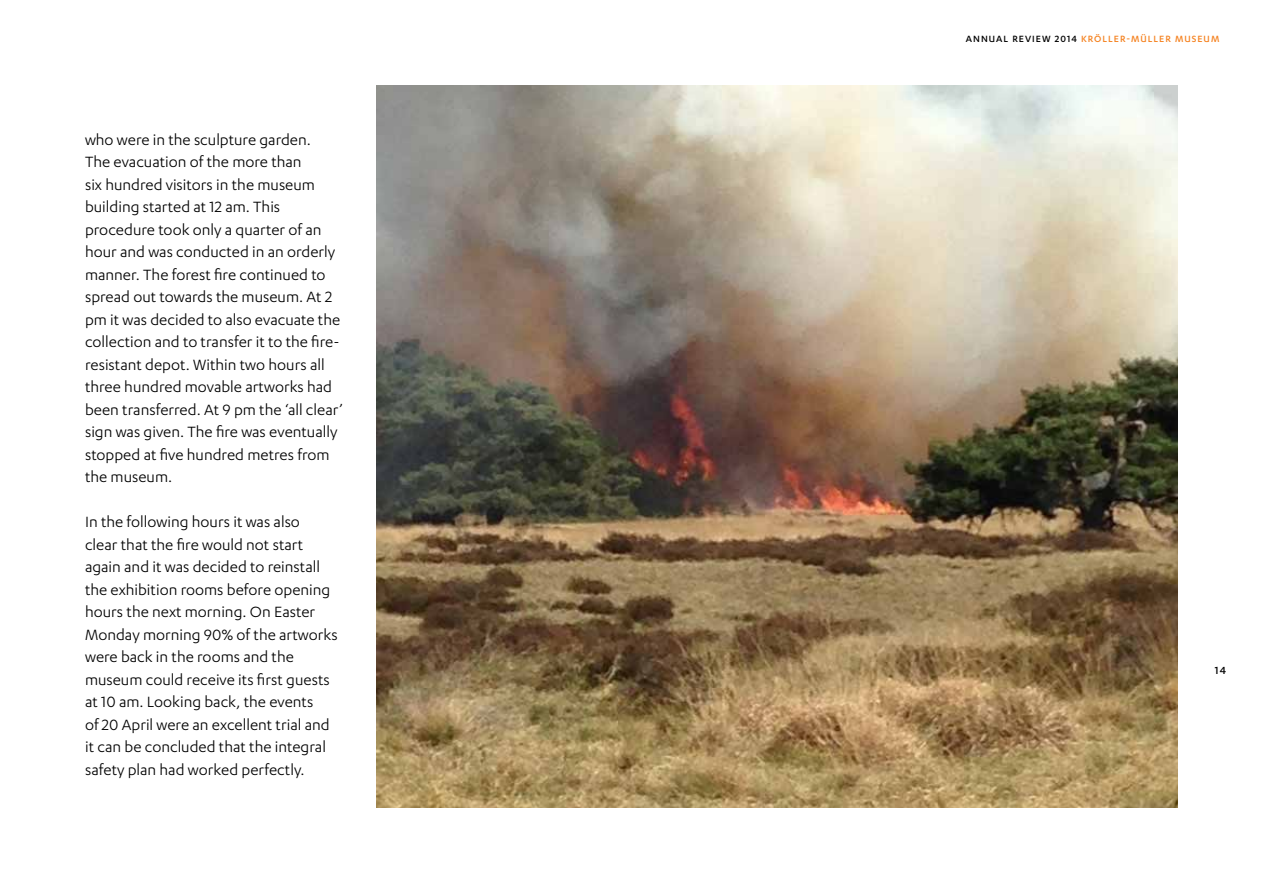
<style>
.page{position:relative;width:1263px;height:893px;background:#fff}
.page>*{position:absolute;margin:0;border:0;box-sizing:border-box;transform-origin:0 0}
.t1{font:17.25px/22.5px "Karbon";color:#000}
.t2{font:500 12px "Karbon";color:#000}
.t3{font:500 10.5px "Karbon";letter-spacing:.1em;color:#f58220}
.s1{color:#000}
</style>
<div class="page">
<img style="left:376px;top:85px;width:802px;height:723px">
<p class="t1" style="left:85px;top:128px;width:259px">who were in the sculpture garden.<br>The evacuation of the more than<br>six hundred visitors in the museum building started at 12 am. This procedure took only a quarter of an hour and was conducted in an orderly manner. The forest fire continued to spread out towards the museum. At 2 pm it was decided to also evacuate the collection and to transfer it to the fire&shy;resistant depot. Within two hours all three hundred movable artworks had been transferred. At 9 pm the ‘all clear’ sign was given. The fire was eventually stopped at five hundred metres from the museum.</p>
<p class="t1" style="left:85px;top:510px;width:254px">In the following hours it was also<br>clear that the fire would not start again and it was decided to reinstall the exhibition rooms before opening hours the next morning. On Easter Monday morning 90% of the artworks were back in the rooms and the museum could receive its first guests at 10 am. Looking back, the events<br>of 20 April were an excellent trial and it can be concluded that the integral safety plan had worked perfectly.</p>
<p class="t3" style="left:966px;top:33px;width:255px"><span class="s1">ANNUAL REVIEW 2014</span> KRÖLLER-MÜLLER MUSEUM</p>
<p class="t2" style="left:1215px;top:663px;width:13px">14</p>
</div>
